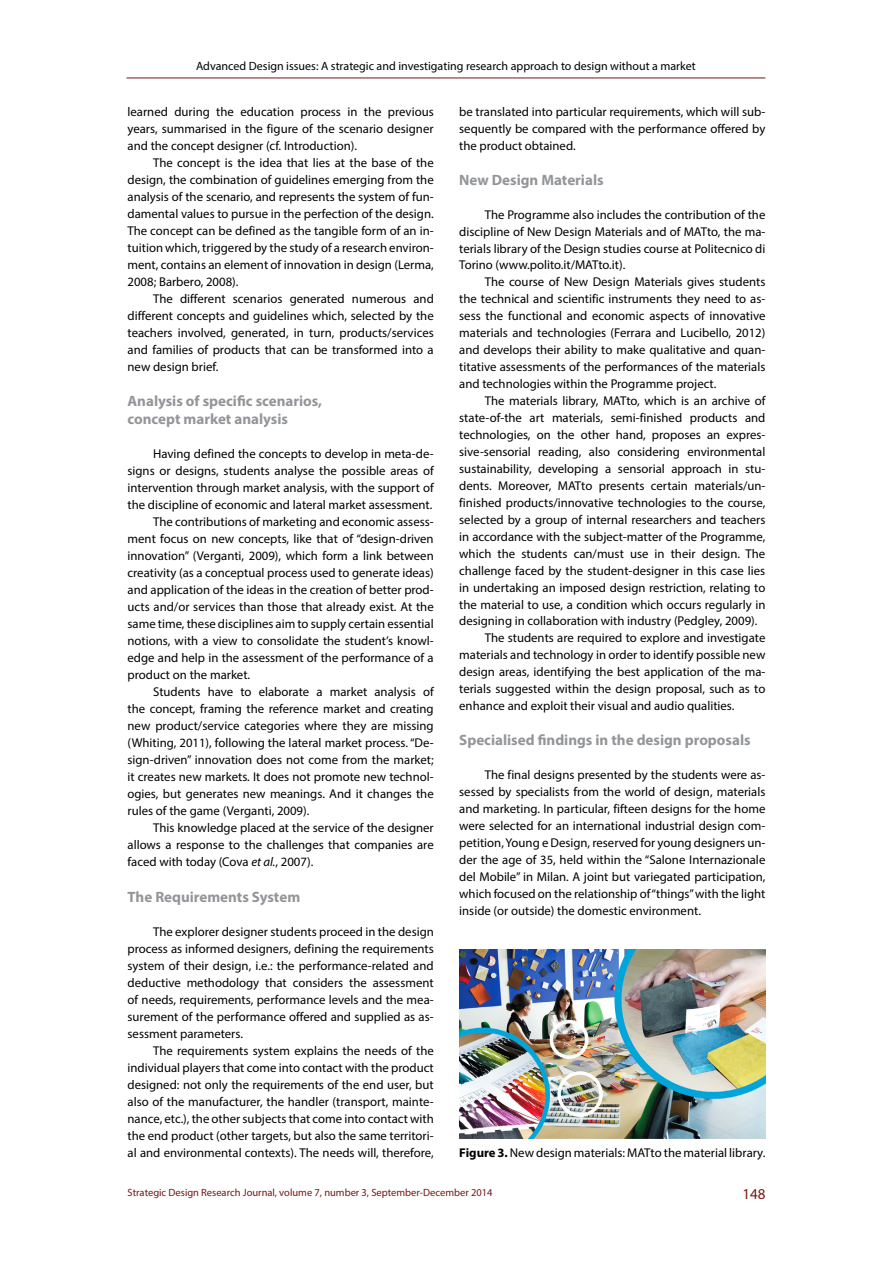
<style>
.page{position:relative;width:893px;height:1263px;background:#fff}
.page>*{position:absolute;margin:0;border:0;box-sizing:border-box;transform-origin:0 0}
.t1{font:700 15px/18px "Myriad Pro";color:#939598}
.t2{font:15px "Myriad Pro";color:#781414}
.t3{font:12.75px/17px "Myriad Pro";color:#000;text-align:justify}
.t4{font:12px "Myriad Pro";color:#000}
.t5{font:10.5px "Myriad Pro";color:#781414}
.s1{font-style:italic}
.s2{font-weight:700}
</style>
<div class="page">
<hr style="left:126px;top:78px;width:639px;height:1px;background:#781414">
<img style="left:459px;top:949px;width:306px;height:189px">
<p class="t4" style="left:196px;top:58px;width:501px">Advanced Design issues: A strategic and investigating research approach to design without a market</p>
<p class="t3" style="left:128px;top:103px;width:308px">learned during the education process in the previous years, summarised in the figure of the scenario designer and the concept designer (cf. Introduction).</p>
<p class="t3" style="left:128px;top:154px;width:308px;text-indent:26px">The concept is the idea that lies at the base of the design, the combination of guidelines emerging from the analysis of the scenario, and represents the system of fun&shy;damental values to pursue in the perfection of the design.<br>The concept can be defined as the tangible form of an in&shy;tuition which, triggered by the study of a research environ&shy;ment, contains an element of innovation in design (Lerma, 2008; Barbero, 2008).</p>
<p class="t3" style="left:128px;top:290px;width:308px;text-indent:26px">The different scenarios generated numerous and different concepts and guidelines which, selected by the teachers involved, generated, in turn, products/services and families of products that can be transformed into a new design brief.</p>
<p class="t1" style="left:128px;top:392px;width:196px">Analysis of specific scenarios, concept market analysis</p>
<p class="t3" style="left:153px;top:445px;width:282px">Having defined the concepts to develop in meta-de-</p>
<p class="t3" style="left:128px;top:462px;width:308px">signs or designs, students analyse the possible areas of</p>
<p class="t3" style="left:128px;top:479px;width:308px">intervention through market analysis, with the support of</p>
<p class="t3" style="left:128px;top:496px;width:306px">the discipline of economic and lateral market assessment.</p>
<p class="t3" style="left:153px;top:513px;width:282px">The contributions of marketing and economic assess-</p>
<p class="t3" style="left:128px;top:530px;width:308px">ment focus on new concepts, like that of “design-driven</p>
<p class="t3" style="left:128px;top:547px;width:308px">innovation” (Verganti, 2009), which form a link between</p>
<p class="t3" style="left:128px;top:564px;width:308px">creativity (as a conceptual process used to generate ideas)</p>
<p class="t3" style="left:128px;top:581px;width:308px">and application of the ideas in the creation of better prod-</p>
<p class="t3" style="left:128px;top:598px;width:308px">ucts and/or services than those that already exist. At the</p>
<p class="t3" style="left:128px;top:615px;width:308px">same time, these disciplines aim to supply certain essential</p>
<p class="t3" style="left:128px;top:632px;width:308px">notions, with a view to consolidate the student’s knowl-</p>
<p class="t3" style="left:128px;top:649px;width:308px">edge and help in the assessment of the performance of a</p>
<p class="t3" style="left:128px;top:666px;width:124px">product on the market.</p>
<p class="t3" style="left:153px;top:683px;width:282px">Students have to elaborate a market analysis of</p>
<p class="t3" style="left:128px;top:700px;width:308px">the concept, framing the reference market and creating</p>
<p class="t3" style="left:128px;top:717px;width:308px">new product/service categories where they are missing</p>
<p class="t3" style="left:128px;top:734px;width:308px">(Whiting, 2011), following the lateral market process. “De-</p>
<p class="t3" style="left:128px;top:751px;width:308px">sign-driven” innovation does not come from the market;</p>
<p class="t3" style="left:128px;top:768px;width:308px">it creates new markets. It does not promote new technol-</p>
<p class="t3" style="left:128px;top:785px;width:308px">ogies, but generates new meanings. And it changes the</p>
<p class="t3" style="left:128px;top:802px;width:183px">rules of the game (Verganti, 2009).</p>
<p class="t3" style="left:153px;top:819px;width:282px">This knowledge placed at the service of the designer</p>
<p class="t3" style="left:128px;top:836px;width:308px">allows a response to the challenges that companies are</p>
<p class="t3" style="left:128px;top:853px;width:187px">faced with today (Cova <span class="s1">et al.</span>, 2007).</p>
<p class="t1" style="left:128px;top:887px;width:174px">The Requirements System</p>
<p class="t3" style="left:128px;top:922px;width:308px;text-indent:26px">The explorer designer students proceed in the design process as informed designers, defining the requirements system of their design, i.e.: the performance-related and deductive methodology that considers the assessment of needs, requirements, performance levels and the mea&shy;surement of the performance offered and supplied as as&shy;sessment parameters.</p>
<p class="t3" style="left:128px;top:1042px;width:308px;text-indent:26px">The requirements system explains the needs of the individual players that come into contact with the product designed: not only the requirements of the end user, but also of the manufacturer, the handler (transport, mainte&shy;nance, etc.), the other subjects that come into contact with the end product (other targets, but also the same territori&shy;al and environmental contexts). The needs will, therefore,</p>
<p class="t3" style="left:459px;top:103px;width:308px">be translated into particular requirements, which will sub&shy;sequently be compared with the performance offered by the product obtained.</p>
<p class="t1" style="left:459px;top:170px;width:146px">New Design Materials</p>
<p class="t3" style="left:459px;top:206px;width:308px;text-indent:26px">The Programme also includes the contribution of the discipline of New Design Materials and of MATto, the ma&shy;terials library of the Design studies course at Politecnico di Torino (www.polito.it/MATto.it).</p>
<p class="t3" style="left:459px;top:273px;width:308px;text-indent:26px">The course of New Design Materials gives students the technical and scientific instruments they need to as&shy;sess the functional and economic aspects of innovative materials and technologies (Ferrara and Lucibello, 2012) and develops their ability to make qualitative and quan&shy;titative assessments of the performances of the materials and technologies within the Programme project.</p>
<p class="t3" style="left:485px;top:392px;width:282px">The materials library, MATto, which is an archive of</p>
<p class="t3" style="left:459px;top:409px;width:308px">state-of-the art materials, semi-finished products and</p>
<p class="t3" style="left:459px;top:426px;width:308px">technologies, on the other hand, proposes an expres-</p>
<p class="t3" style="left:459px;top:443px;width:308px">sive-sensorial reading, also considering environmental</p>
<p class="t3" style="left:459px;top:460px;width:308px">sustainability, developing a sensorial approach in stu-</p>
<p class="t3" style="left:459px;top:477px;width:308px">dents. Moreover, MATto presents certain materials/un-</p>
<p class="t3" style="left:459px;top:494px;width:308px">finished products/innovative technologies to the course,</p>
<p class="t3" style="left:459px;top:511px;width:308px">selected by a group of internal researchers and teachers</p>
<p class="t3" style="left:459px;top:528px;width:308px">in accordance with the subject-matter of the Programme,</p>
<p class="t3" style="left:459px;top:545px;width:308px">which the students can/must use in their design. The</p>
<p class="t3" style="left:459px;top:562px;width:308px">challenge faced by the student-designer in this case lies</p>
<p class="t3" style="left:459px;top:579px;width:308px">in undertaking an imposed design restriction, relating to</p>
<p class="t3" style="left:459px;top:596px;width:308px">the material to use, a condition which occurs regularly in</p>
<p class="t3" style="left:459px;top:612px;width:300px">designing in collaboration with industry (Pedgley, 2009).</p>
<p class="t3" style="left:485px;top:629px;width:282px">The students are required to explore and investigate</p>
<p class="t3" style="left:459px;top:646px;width:308px">materials and technology in order to identify possible new</p>
<p class="t3" style="left:459px;top:663px;width:308px">design areas, identifying the best application of the ma-</p>
<p class="t3" style="left:459px;top:680px;width:308px">terials suggested within the design proposal, such as to</p>
<p class="t3" style="left:459px;top:697px;width:277px">enhance and exploit their visual and audio qualities.</p>
<p class="t1" style="left:459px;top:731px;width:293px">Specialised findings in the design proposals</p>
<p class="t3" style="left:459px;top:766px;width:308px;text-indent:26px">The final designs presented by the students were as&shy;sessed by specialists from the world of design, materials and marketing. In particular, fifteen designs for the home were selected for an international industrial design com&shy;petition, Young e Design, reserved for young designers un&shy;der the age of 35, held within the “Salone Internazionale del Mobile” in Milan. A joint but variegated participation, which focused on the relationship of “things” with the light inside (or outside) the domestic environment.</p>
<p class="t3" style="left:459px;top:1144px;width:308px"><span class="s2">Figure 3.</span> New design materials: MATto the material library.</p>
<p class="t5" style="left:128px;top:1186px;width:366px">Strategic Design Research Journal, volume 7, number 3, September-December 2014</p>
<p class="t2" style="left:742px;top:1185px;width:25px">148</p>
</div>
